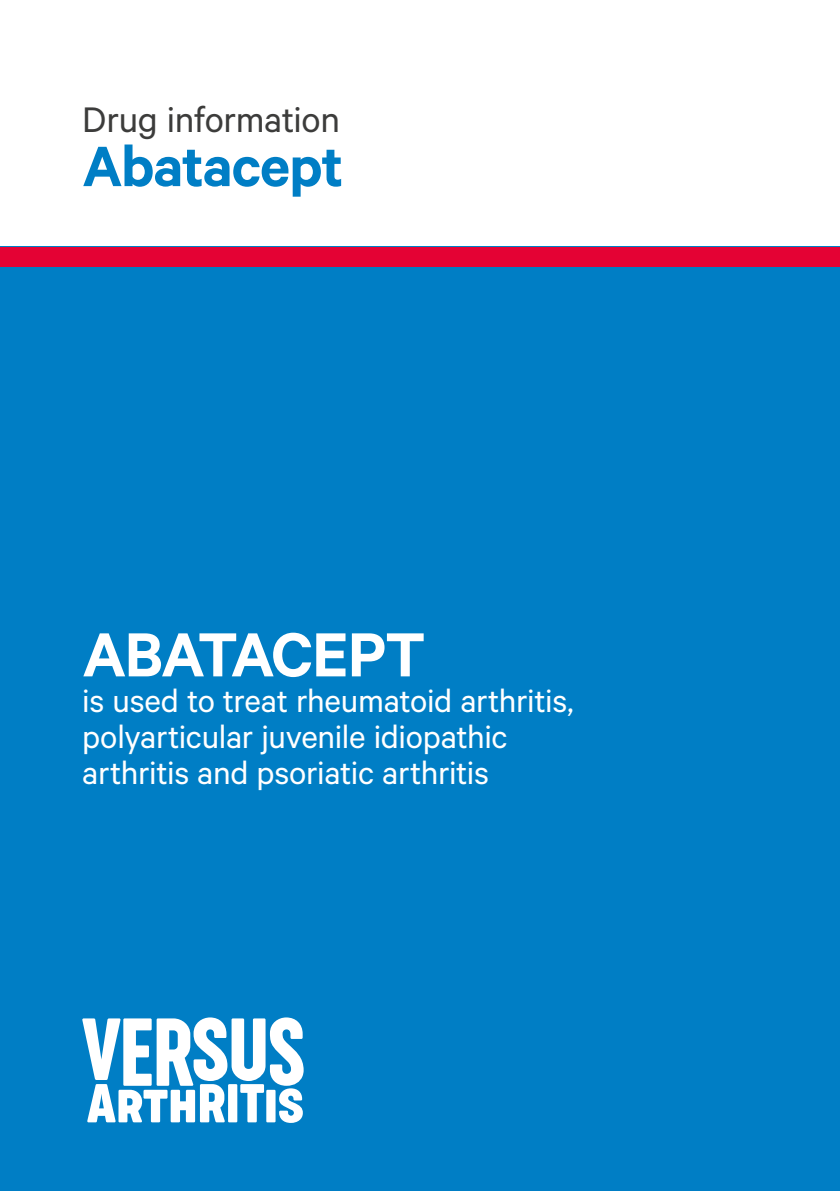
<style>
.page{position:relative;width:840px;height:1191px;background:#fff}
.page>*{position:absolute;margin:0;border:0;box-sizing:border-box;transform-origin:0 0}
.t1{font:600 70px "Calibre";letter-spacing:-.03em;color:#fff}
.t2{font:600 64px "Calibre";letter-spacing:-.02em;color:#007ec5}
.t3{font:40px "Calibre";letter-spacing:-.01em;color:#3c3c3b}
.t4{font:36px/36px "Calibre";letter-spacing:-.01em;color:#fff}
</style>
<div class="page">
<div style="left:0;top:247px;width:839px;height:944px;background:#007ec5"></div>
<div style="left:0;top:247px;width:839px;height:19px;background:#e40234"></div>
<svg style="left:82px;top:1017px;width:221px;height:106px"></svg>
<p class="t3" style="left:82px;top:96px;width:259px">Drug information</p>
<h2 class="t2" style="left:82px;top:128px;width:262px">Abatacept</h2>
<h1 class="t1" style="left:82px;top:613px;width:344px">ABATACEPT</h1>
<p class="t4" style="left:82px;top:682px;width:492px">is used to treat rheumatoid arthritis, polyarticular juvenile idiopathic arthritis and psoriatic arthritis</p>
</div>
